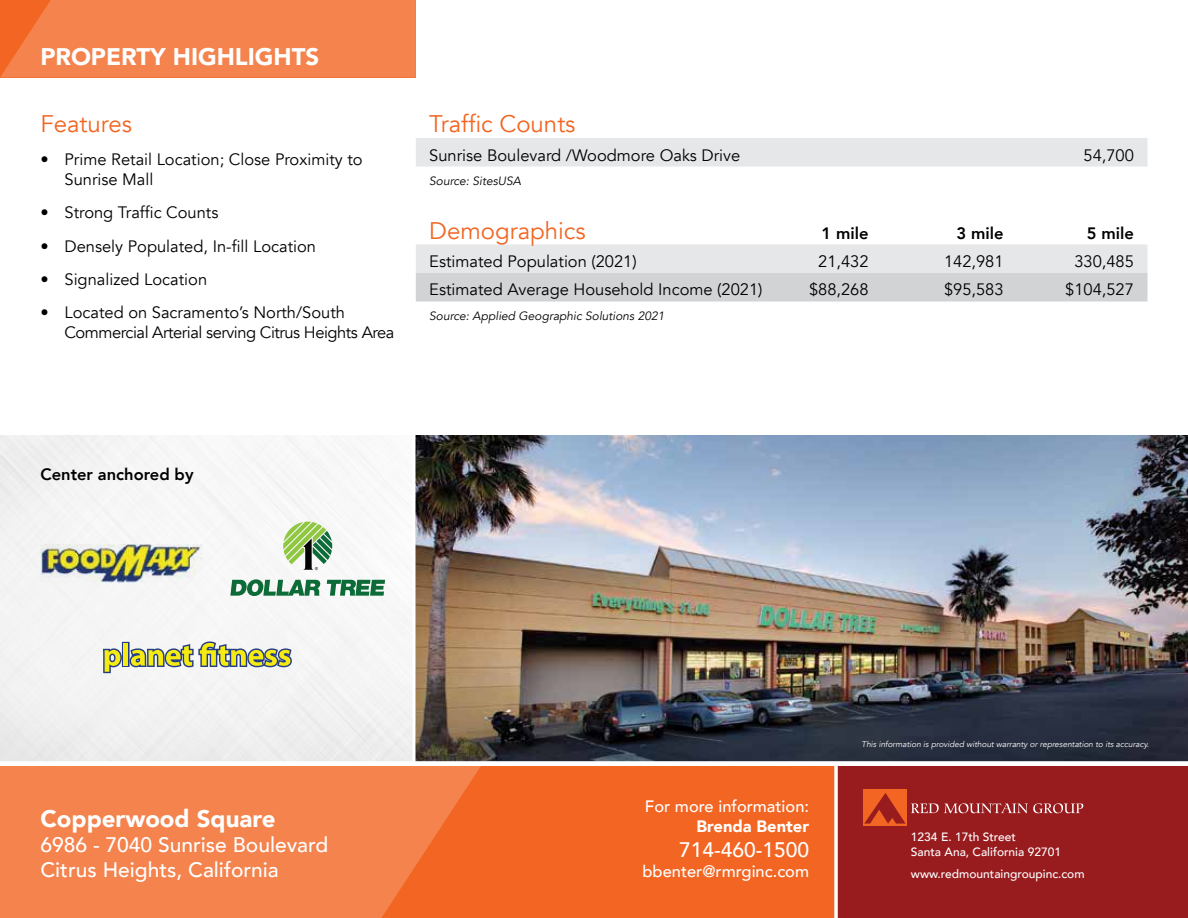
<style>
.page{position:relative;width:1188px;height:918px;background:#fff}
.page>*{position:absolute;margin:0;border:0;box-sizing:border-box;transform-origin:0 0}
.t1{font:900 24px "Avenir";color:#fff}
.t2{font:24px "Avenir";color:#f26522}
.t3{font:500 21px/25.2px "Avenir";color:#fff}
.t4{font:16.5px/19.8px "Avenir";color:#000}
.t5{font:16.5px/19.8px "Avenir";letter-spacing:-.03em;color:#000}
.t6{font:500 16.5px "Avenir";color:#fff}
.t7{font:800 16.5px "Avenir";color:#000}
.t8{font:900 16.5px "Avenir";color:#fff}
.t9{font:500 12px/14.7px "Avenir";color:#fff}
.t10{font:italic 12px "Avenir";color:#000}
.t11{font:italic 8.25px "Avenir";color:#fff}
</style>
<div class="page">
<img style="left:416px;top:435px;width:772px;height:326px">
<div style="left:836px;top:764px;width:352px;height:154px;background:#981b1e"></div>
<div style="left:0;top:764px;width:836px;height:154px;background:#f26522"></div>
<svg style="left:0;top:766px;width:481px;height:152px;background:#f37f48"></svg>
<svg style="left:0;top:0;width:416px;height:78px;background:#f38049"></svg>
<div style="left:863px;top:789px;width:44px;height:37px;background:#f26522"></div>
<svg style="left:864px;top:793px;width:219px;height:31px"></svg>
<div style="left:0;top:761px;width:1188px;height:5px;background:#fff"></div>
<hr style="left:835px;top:764px;width:3px;height:154px;background:#fff">
<svg style="left:412px;top:435px;width:4px;height:327px"></svg>
<div style="left:416px;top:138px;width:732px;height:28px;background:#e6e7e8"></div>
<svg style="left:416px;top:244px;width:732px;height:58px;background:#dcddde"></svg>
<img style="left:40px;top:544px;width:163px;height:38px">
<svg style="left:102px;top:640px;width:191px;height:69px"></svg>
<svg style="left:230px;top:579px;width:91px;height:17px"></svg>
<svg style="left:327px;top:580px;width:58px;height:16px"></svg>
<svg style="left:283px;top:522px;width:49px;height:48px"></svg>
<h1 class="t1" style="left:40px;top:36px;width:281px">PROPERTY HIGHLIGHTS</h1>
<h1 class="t2" style="left:40px;top:109px;width:93px">Features</h1>
<p class="t4" style="left:65px;top:150px;width:300px;text-indent:-24px">• Prime Retail Location; Close Proximity to<br>Sunrise Mall</p>
<p class="t4" style="left:40px;top:203px;width:180px">• Strong Traffic Counts</p>
<p class="t4" style="left:40px;top:236px;width:277px">• Densely Populated, In-fill Location</p>
<p class="t4" style="left:40px;top:270px;width:168px">• Signalized Location</p>
<p class="t5" style="left:65px;top:303px;width:332px;text-indent:-24px">• Located on Sacramento’s North/South<br>Commercial Arterial serving Citrus Heights Area</p>
<h1 class="t2" style="left:429px;top:109px;width:148px">Traffic Counts</h1>
<p class="t4" style="left:429px;top:145px;width:313px">Sunrise Boulevard /Woodmore Oaks Drive</p>
<p class="t4" style="left:1084px;top:145px;width:52px">54,700</p>
<p class="t10" style="left:429px;top:173px;width:93px">Source: SitesUSA</p>
<h1 class="t2" style="left:429px;top:216px;width:158px">Demographics</h1>
<p class="t7" style="left:822px;top:220px;width:49px">1 mile</p>
<p class="t7" style="left:957px;top:220px;width:49px">3 mile</p>
<p class="t7" style="left:1087px;top:220px;width:49px">5 mile</p>
<p class="t4" style="left:429px;top:252px;width:209px">Estimated Population (2021)</p>
<p class="t4" style="left:818px;top:252px;width:52px">21,432</p>
<p class="t4" style="left:944px;top:252px;width:61px">142,981</p>
<p class="t4" style="left:1074px;top:252px;width:61px">330,485</p>
<p class="t4" style="left:429px;top:280px;width:335px">Estimated Average Household Income (2021)</p>
<p class="t4" style="left:809px;top:280px;width:61px">$88,268</p>
<p class="t4" style="left:944px;top:280px;width:61px">$95,583</p>
<p class="t4" style="left:1065px;top:280px;width:70px">$104,527</p>
<p class="t10" style="left:429px;top:309px;width:237px">Source: Applied Geographic Solutions 2021</p>
<p class="t7" style="left:40px;top:461px;width:155px">Center anchored by</p>
<h1 class="t1" style="left:41px;top:798px;width:237px">Copperwood Square</h1>
<p class="t3" style="left:40px;top:831px;width:289px">6986 - 7040 Sunrise Boulevard<br>Citrus Heights, California</p>
<p class="t6" style="left:645px;top:792px;width:166px">For more information:</p>
<p class="t8" style="left:696px;top:812px;width:114px">Brenda Benter</p>
<p class="t3" style="left:679px;top:836px;width:132px">714-460-1500</p>
<p class="t6" style="left:643px;top:857px;width:168px">bbenter@rmrginc.com</p>
<p class="t11" style="left:862px;top:740px;width:289px">This information is provided without warranty or representation to its accuracy.</p>
<p class="t9" style="left:911px;top:829px;width:152px">1234 E. 17th Street<br>Santa Ana, California 92701</p>
<p class="t9" style="left:911px;top:865px;width:175px">www.redmountaingroupinc.com</p>
</div>
